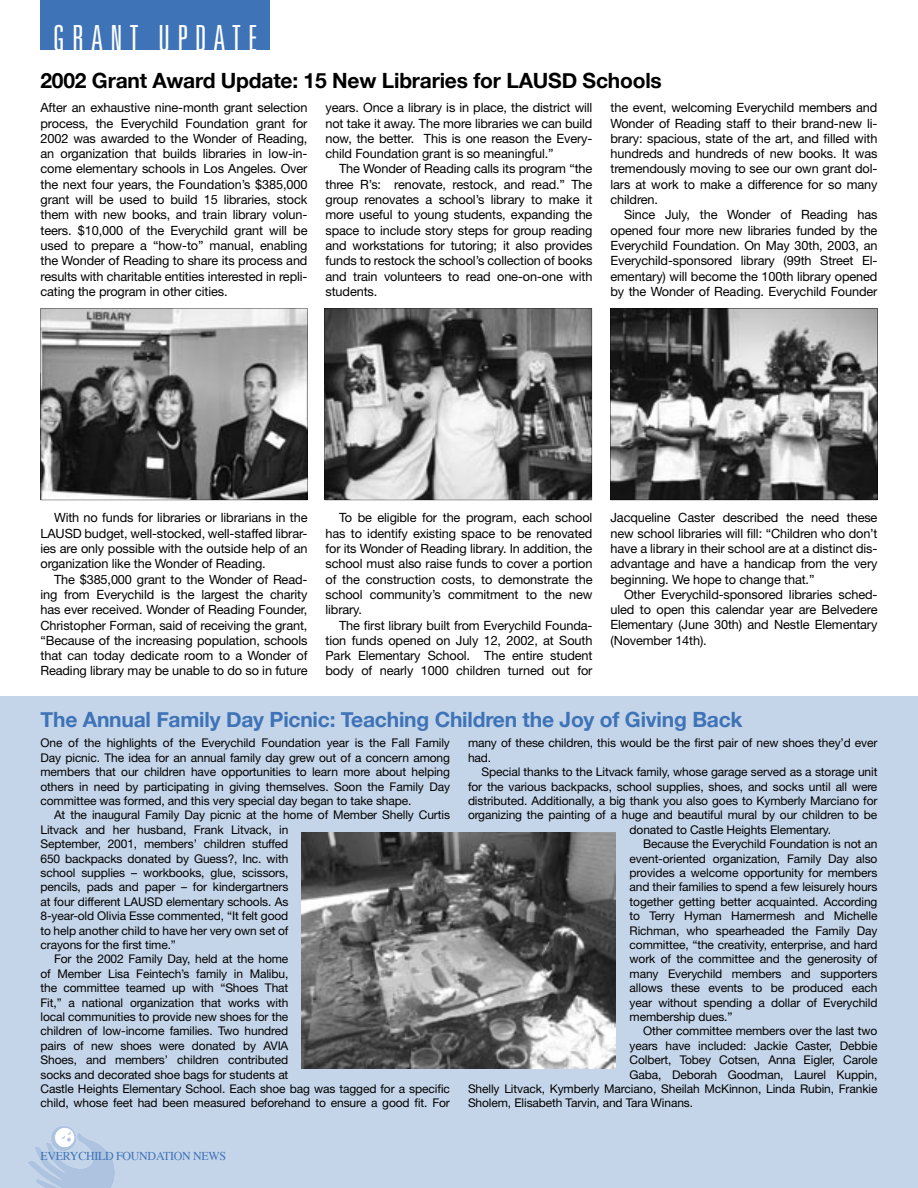
<style>
.page{position:relative;width:918px;height:1188px;background:#fff}
.page>*{position:absolute;margin:0;border:0;box-sizing:border-box;transform-origin:0 0}
.t1{font:300 ultra-condensed 36px "Univers";letter-spacing:.2em;color:#fff}
.t2{font:700 21px "Helvetica Neue";letter-spacing:-.01em;color:#3e73b7}
.t3{font:700 21px "Helvetica Neue";letter-spacing:-.01em;color:#000}
.t4{font:12.75px/15.3px "Helvetica Neue";letter-spacing:-.01em;color:#000;text-align:justify}
.t5{font:12px/14.4px "Helvetica Neue";letter-spacing:-.01em;color:#000;text-align:justify}
.t6{font:12px "Times";letter-spacing:-.025em;color:#3e73b7}
</style>
<div class="page">
<div style="left:0;top:696px;width:918px;height:492px;background:#c5d5e9"></div>
<svg style="left:27px;top:1126px;width:88px;height:62px;background:#bdcee5"></svg>
<img style="left:326px;top:309px;width:266px;height:191px">
<hr style="left:325px;top:309px;width:1px;height:191px;background:#000">
<hr style="left:325px;top:500px;width:267px;height:1px;background:#000">
<hr style="left:592px;top:309px;width:1px;height:191px;background:#000">
<hr style="left:325px;top:308px;width:267px;height:1px;background:#000">
<div style="left:40px;top:0;width:230px;height:50px;background:#3e73b7"></div>
<img style="left:611px;top:309px;width:266px;height:191px">
<hr style="left:610px;top:309px;width:1px;height:191px;background:#000">
<hr style="left:611px;top:500px;width:266px;height:1px;background:#000">
<hr style="left:877px;top:309px;width:1px;height:191px;background:#000">
<hr style="left:611px;top:308px;width:266px;height:1px;background:#000">
<img style="left:41px;top:309px;width:266px;height:191px">
<hr style="left:40px;top:309px;width:1px;height:191px;background:#000">
<hr style="left:41px;top:500px;width:266px;height:1px;background:#000">
<hr style="left:307px;top:309px;width:1px;height:191px;background:#000">
<hr style="left:41px;top:308px;width:266px;height:1px;background:#000">
<img style="left:302px;top:833px;width:313px;height:235px">
<h1 class="t1" style="left:53px;top:20px;width:206px">GRANT UPDATE</h1>
<h2 class="t3" style="left:40px;top:67px;width:623px">2002 Grant Award Update: 15 New Libraries for LAUSD Schools</h2>
<p class="t4" style="left:40px;top:100px;width:269px">After an exhaustive nine-month grant selection process, the Everychild Foundation grant for 2002 was awarded to the Wonder of Reading, an organization that builds libraries in low-in&shy;come elementary schools in Los Angeles. Over the next four years, the Foundation’s $385,000 grant will be used to build 15 libraries, stock them with new books, and train library volun&shy;teers. $10,000 of the Everychild grant will be used to prepare a “how-to” manual, enabling the Wonder of Reading to share its process and results with charitable entities interested in repli&shy;cating the program in other cities.</p>
<p class="t4" style="left:326px;top:100px;width:268px">years. Once a library is in place, the district will not take it away. The more libraries we can build now, the better. This is one reason the Every&shy;child Foundation grant is so meaningful.”</p>
<p class="t4" style="left:326px;top:161px;width:269px;text-indent:14px">The Wonder of Reading calls its program “the three R’s: renovate, restock, and read.” The group renovates a school’s library to make it more useful to young students, expanding the space to include story steps for group reading and workstations for tutoring; it also provides funds to restock the school’s collection of books and train volunteers to read one-on-one with students.</p>
<p class="t4" style="left:610px;top:100px;width:269px">the event, welcoming Everychild members and Wonder of Reading staff to their brand-new li&shy;brary: spacious, state of the art, and filled with hundreds and hundreds of new books. It was tremendously moving to see our own grant dol&shy;lars at work to make a difference for so many children.</p>
<p class="t4" style="left:610px;top:207px;width:269px;text-indent:14px">Since July, the Wonder of Reading has opened four more new libraries funded by the Everychild Foundation. On May 30th, 2003, an Everychild-sponsored library (99th Street El&shy;ementary) will become the 100th library opened by the Wonder of Reading. Everychild Founder</p>
<p class="t4" style="left:40px;top:510px;width:269px;text-indent:14px">With no funds for libraries or librarians in the LAUSD budget, well-stocked, well-staffed librar&shy;ies are only possible with the outside help of an organization like the Wonder of Reading.</p>
<p class="t4" style="left:40px;top:571px;width:269px;text-indent:14px">The $385,000 grant to the Wonder of Read&shy;ing from Everychild is the largest the charity has ever received. Wonder of Reading Founder, Christopher Forman, said of receiving the grant, “Because of the increasing population, schools that can today dedicate room to a Wonder of Reading library may be unable to do so in future</p>
<p class="t4" style="left:326px;top:510px;width:269px;text-indent:14px">To be eligible for the program, each school has to identify existing space to be renovated for its Wonder of Reading library. In addition, the school must also raise funds to cover a portion of the construction costs, to demonstrate the school community’s commitment to the new library.</p>
<p class="t4" style="left:326px;top:617px;width:269px;text-indent:14px">The first library built from Everychild Founda&shy;tion funds opened on July 12, 2002, at South Park Elementary School. The entire student body of nearly 1000 children turned out for</p>
<p class="t4" style="left:610px;top:510px;width:269px">Jacqueline Caster described the need these new school libraries will fill: “Children who don’t have a library in their school are at a distinct dis&shy;advantage and have a handicap from the very beginning. We hope to change that.”</p>
<p class="t4" style="left:610px;top:586px;width:269px;text-indent:14px">Other Everychild-sponsored libraries sched&shy;uled to open this calendar year are Belvedere Elementary (June 30th) and Nestle Elementary (November 14th).</p>
<h2 class="t2" style="left:40px;top:706px;width:704px">The Annual Family Day Picnic: Teaching Children the Joy of Giving Back</h2>
<p class="t5" style="left:40px;top:736px;width:411px">One of the highlights of the Everychild Foundation year is the Fall Family Day picnic. The idea for an annual family day grew out of a concern among members that our children have opportunities to learn more about helping others in need by participating in giving themselves. Soon the Family Day committee was formed, and this very special day began to take shape.</p>
<p class="t5" style="left:54px;top:808px;width:398px">At the inaugural Family Day picnic at the home of Member Shelly Curtis</p>
<p class="t5" style="left:40px;top:822px;width:249px">Litvack and her husband, Frank Litvack, in</p>
<p class="t5" style="left:40px;top:837px;width:249px">September, 2001, members’ children stuffed</p>
<p class="t5" style="left:40px;top:851px;width:249px">650 backpacks donated by Guess?, Inc. with</p>
<p class="t5" style="left:40px;top:865px;width:249px">school supplies – workbooks, glue, scissors,</p>
<p class="t5" style="left:40px;top:880px;width:249px">pencils, pads and paper – for kindergartners</p>
<p class="t5" style="left:40px;top:894px;width:249px">at four different LAUSD elementary schools. As</p>
<p class="t5" style="left:40px;top:909px;width:249px">8-year-old Olivia Esse commented, “It felt good</p>
<p class="t5" style="left:40px;top:923px;width:249px">to help another child to have her very own set of</p>
<p class="t5" style="left:40px;top:937px;width:137px">crayons for the first time.”</p>
<p class="t5" style="left:54px;top:952px;width:236px">For the 2002 Family Day, held at the home</p>
<p class="t5" style="left:40px;top:966px;width:249px">of Member Lisa Feintech’s family in Malibu,</p>
<p class="t5" style="left:40px;top:981px;width:249px">the committee teamed up with “Shoes That</p>
<p class="t5" style="left:40px;top:995px;width:249px">Fit,” a national organization that works with</p>
<p class="t5" style="left:40px;top:1009px;width:249px">local communities to provide new shoes for the</p>
<p class="t5" style="left:40px;top:1024px;width:249px">children of low-income families. Two hundred</p>
<p class="t5" style="left:40px;top:1038px;width:249px">pairs of new shoes were donated by AVIA</p>
<p class="t5" style="left:40px;top:1053px;width:249px">Shoes, and members’ children contributed</p>
<p class="t5" style="left:40px;top:1067px;width:249px">socks and decorated shoe bags for students at</p>
<p class="t5" style="left:40px;top:1081px;width:411px">Castle Heights Elementary School. Each shoe bag was tagged for a specific</p>
<p class="t5" style="left:40px;top:1096px;width:411px">child, whose feet had been measured beforehand to ensure a good fit. For</p>
<p class="t6" style="left:40px;top:1148px;width:187px">EVERYCHILD FOUNDATION NEWS</p>
<p class="t5" style="left:468px;top:736px;width:411px">many of these children, this would be the first pair of new shoes they’d ever had.</p>
<p class="t5" style="left:482px;top:765px;width:397px">Special thanks to the Litvack family, whose garage served as a storage unit</p>
<p class="t5" style="left:468px;top:779px;width:411px">for the various backpacks, school supplies, shoes, and socks until all were</p>
<p class="t5" style="left:468px;top:793px;width:411px">distributed. Additionally, a big thank you also goes to Kymberly Marciano for</p>
<p class="t5" style="left:468px;top:808px;width:411px">organizing the painting of a huge and beautiful mural by our children to be</p>
<p class="t5" style="left:630px;top:822px;width:203px">donated to Castle Heights Elementary.</p>
<p class="t5" style="left:643px;top:837px;width:236px">Because the Everychild Foundation is not an</p>
<p class="t5" style="left:630px;top:851px;width:249px">event-oriented organization, Family Day also</p>
<p class="t5" style="left:630px;top:865px;width:249px">provides a welcome opportunity for members</p>
<p class="t5" style="left:630px;top:880px;width:249px">and their families to spend a few leisurely hours</p>
<p class="t5" style="left:630px;top:894px;width:249px">together getting better acquainted. According</p>
<p class="t5" style="left:630px;top:909px;width:249px">to Terry Hyman Hamermesh and Michelle</p>
<p class="t5" style="left:630px;top:923px;width:249px">Richman, who spearheaded the Family Day</p>
<p class="t5" style="left:630px;top:937px;width:249px">committee, “the creativity, enterprise, and hard</p>
<p class="t5" style="left:630px;top:952px;width:249px">work of the committee and the generosity of</p>
<p class="t5" style="left:630px;top:966px;width:249px">many Everychild members and supporters</p>
<p class="t5" style="left:630px;top:981px;width:249px">allows these events to be produced each</p>
<p class="t5" style="left:630px;top:995px;width:249px">year without spending a dollar of Everychild</p>
<p class="t5" style="left:630px;top:1009px;width:105px">membership dues.”</p>
<p class="t5" style="left:643px;top:1024px;width:236px">Other committee members over the last two</p>
<p class="t5" style="left:630px;top:1038px;width:249px">years have included: Jackie Caster, Debbie</p>
<p class="t5" style="left:630px;top:1053px;width:249px">Colbert, Tobey Cotsen, Anna Eigler, Carole</p>
<p class="t5" style="left:630px;top:1067px;width:249px">Gaba, Deborah Goodman, Laurel Kuppin,</p>
<p class="t5" style="left:468px;top:1081px;width:411px">Shelly Litvack, Kymberly Marciano, Sheilah McKinnon, Linda Rubin, Frankie</p>
<p class="t5" style="left:468px;top:1096px;width:227px">Sholem, Elisabeth Tarvin, and Tara Winans.</p>
</div>
